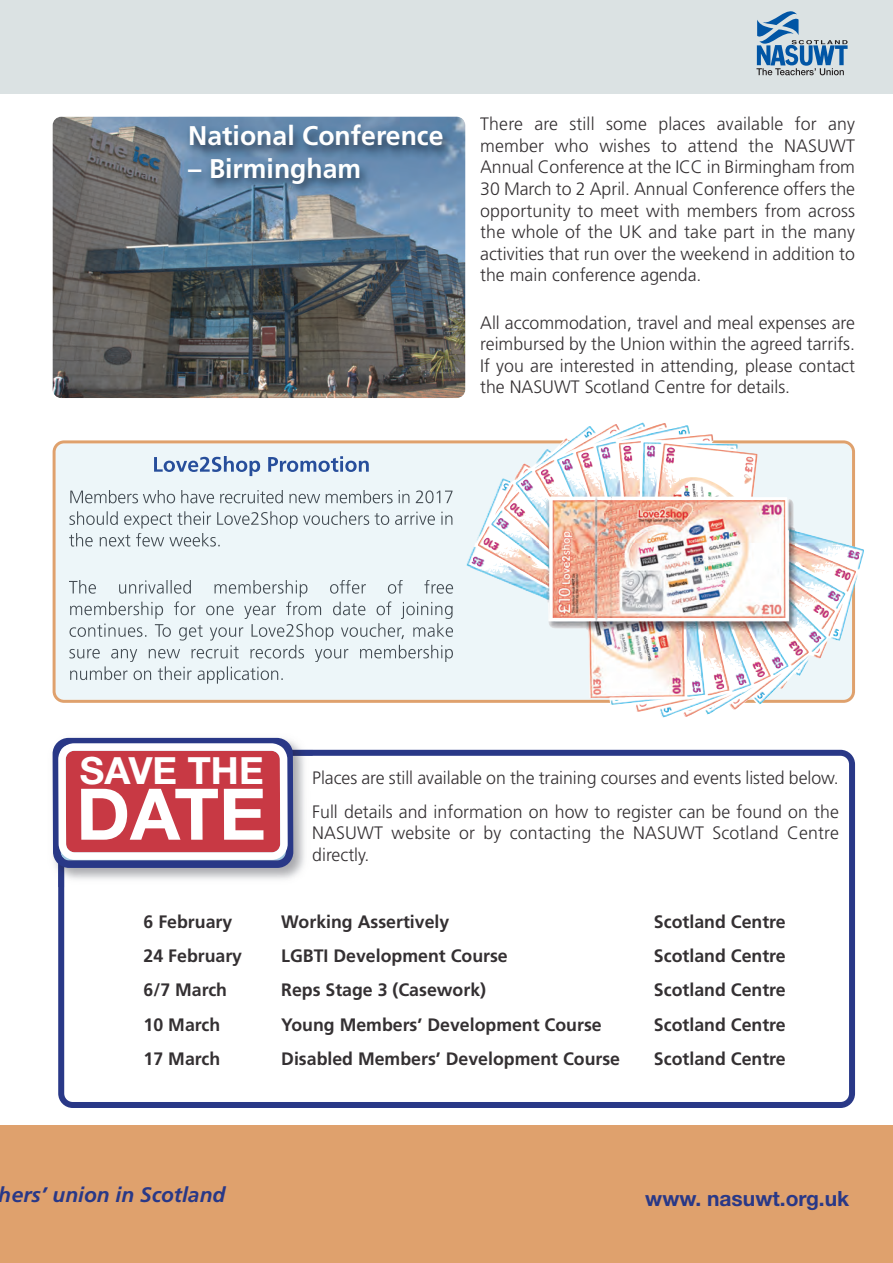
<style>
.page{position:relative;width:893px;height:1263px;background:#fff}
.page>*{position:absolute;margin:0;border:0;box-sizing:border-box;transform-origin:0 0}
.t1{font:700 71.25px "Helvetica Neue";color:#fff}
.t2{font:700 37.5px "Helvetica Neue";letter-spacing:-.005em;color:#fff}
.t3{font:700 27px "Frutiger";color:#fff}
.t4{font:italic 700 21px "Frutiger";color:#293887}
.t5{font:700 21px "Helvetica Neue";color:#293887}
.t6{font:300 18px/21.6px "Frutiger";color:#343032;text-align:justify}
.t7{font:700 18px "Frutiger";color:#343032}
</style>
<div class="page">
<div style="left:0;top:0;width:893px;height:94px;background:#dbe2e3"></div>
<svg style="left:756px;top:11px;width:92px;height:64px"></svg>
<div style="left:0;top:1125px;width:893px;height:138px;background:#dfa16d"></div>
<svg style="left:58px;top:750px;width:797px;height:358px"></svg>
<img style="left:52px;top:737px;width:261px;height:150px">
<svg style="left:53px;top:738px;width:240px;height:130px;background:#ba596c"></svg>
<img style="left:53px;top:117px;width:412px;height:281px;border-radius:9px">
<svg style="left:53px;top:440px;width:413px;height:263px;background:#dfe7e9"></svg>
<img style="left:466px;top:423px;width:397px;height:295px">
<img style="left:467px;top:525px;width:81px;height:63px">
<img style="left:168px;top:117px;width:297px;height:132px">
<h3 class="t3" style="left:188px;top:125px;width:257px">National Conference</h3>
<h3 class="t3" style="left:188px;top:157px;width:174px">– Birmingham</h3>
<p class="t6" style="left:480px;top:115px;width:376px">There are still some places available for any member who wishes to attend the NASUWT Annual Conference at the ICC in Birmingham from 30 March to 2 April. Annual Conference offers the opportunity to meet with members from across the whole of the UK and take part in the many activities that run over the weekend in addition to the main conference agenda.</p>
<p class="t6" style="left:480px;top:313px;width:376px">All accommodation, travel and meal expenses are reimbursed by the Union within the agreed tarrifs.<br>If you are interested in attending, please contact the NASUWT Scotland Centre for details.</p>
<h2 class="t2" style="left:80px;top:757px;width:185px">SAVE THE</h2>
<h1 class="t1" style="left:76px;top:788px;width:192px">DATE</h1>
<p class="t6" style="left:312px;top:761px;width:528px;line-height:34.3px">Places are still available on the training courses and events listed below.<br>Full details and information on how to register can be found on the</p>
<p class="t6" style="left:312px;top:824px;width:528px">NASUWT website or by contacting the NASUWT Scotland Centre directly.</p>
<p class="t7" style="left:144px;top:914px;width:90px">6 February</p>
<p class="t7" style="left:281px;top:914px;width:170px">Working Assertively</p>
<p class="t7" style="left:654px;top:914px;width:133px">Scotland Centre</p>
<p class="t7" style="left:144px;top:948px;width:100px">24 February</p>
<p class="t7" style="left:281px;top:948px;width:228px">LGBTI Development Course</p>
<p class="t7" style="left:654px;top:948px;width:133px">Scotland Centre</p>
<p class="t7" style="left:144px;top:983px;width:85px">6/7 March</p>
<p class="t7" style="left:281px;top:983px;width:206px">Reps Stage 3 (Casework)</p>
<p class="t7" style="left:654px;top:983px;width:133px">Scotland Centre</p>
<p class="t7" style="left:144px;top:1017px;width:78px">10 March</p>
<p class="t7" style="left:281px;top:1017px;width:322px">Young Members’ Development Course</p>
<p class="t7" style="left:654px;top:1017px;width:133px">Scotland Centre</p>
<p class="t7" style="left:144px;top:1052px;width:78px">17 March</p>
<p class="t7" style="left:281px;top:1052px;width:340px">Disabled Members’ Development Course</p>
<p class="t7" style="left:654px;top:1052px;width:133px">Scotland Centre</p>
<p class="t4" style="left:-1px;top:1186px;width:228px">hers’ union in Scotland</p>
<p class="t5" style="left:645px;top:1187px;width:205px">www. nasuwt.org.uk</p>
</div>
